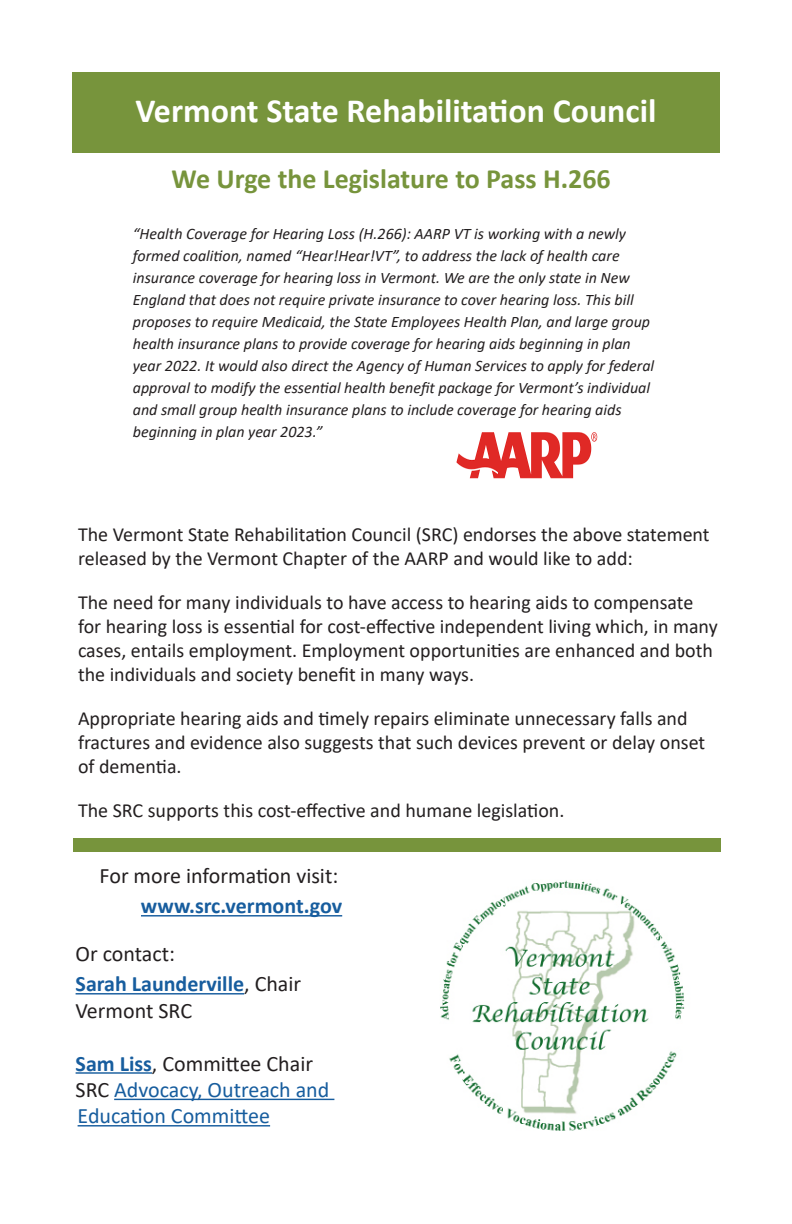
<style>
.page{position:relative;width:792px;height:1224px;background:#fff}
.page>*{position:absolute;margin:0;border:0;box-sizing:border-box;transform-origin:0 0}
.t1{font:700 34px "Calibri";color:#fff}
.t2{font:700 28px "Calibri";color:#77943c}
.t3{font:22px/26.4px "Calibri";color:#175d9e}
.t4{font:700 22px/30.4px "Calibri";color:#175d9e}
.t5{font:22px "Calibri";color:#231f20}
.t6{font:20px/24px "Calibri";color:#231f20}
.t7{font:italic 16px/22px "Calibri";color:#231f20}
.s1{font-weight:400;color:#231f20}
.s2{font-weight:700}
.s3{color:#231f20}
</style>
<div class="page">
<div style="left:72px;top:72px;width:648px;height:80px;background:#77943c"></div>
<hr style="left:141px;top:915px;width:201px;height:2px;background:#175d9e">
<img style="left:440px;top:880px;width:245px;height:251px">
<hr style="left:76px;top:993px;width:168px;height:2px;background:#175d9e">
<hr style="left:76px;top:1072px;width:76px;height:2px;background:#175d9e">
<hr style="left:114px;top:1099px;width:220px;height:1px;background:#175d9e">
<hr style="left:78px;top:1125px;width:192px;height:2px;background:#175d9e">
<img style="left:456px;top:432px;width:142px;height:47px">
<div style="left:73px;top:839px;width:648px;height:13px;background:#77943c"></div>
<h1 class="t1" style="left:136px;top:86px;width:522px">Vermont State Rehabilitation Council</h1>
<h2 class="t2" style="left:172px;top:159px;width:441px">We Urge the Legislature to Pass H.266</h2>
<p class="t7" style="left:133px;top:222px;width:523px">“Health Coverage for Hearing Loss (H.266): AARP VT is working with a newly formed coalition, named “Hear!Hear!VT”, to address the lack of health care insurance coverage for hearing loss in Vermont. We are the only state in New England that does not require private insurance to cover hearing loss. This bill proposes to require Medicaid, the State Employees Health Plan, and large group health insurance plans to provide coverage for hearing aids beginning in plan year 2022. It would also direct the Agency of Human Services to apply for federal approval to modify the essential health benefit package for Vermont’s individual and small group health insurance plans to include coverage for hearing aids beginning in plan year 2023.”</p>
<p class="t6" style="left:78px;top:521px;width:633px">The Vermont State Rehabilitation Council (SRC) endorses the above statement released by the Vermont Chapter of the AARP and would like to add:</p>
<p class="t6" style="left:78px;top:589px;width:641px">The need for many individuals to have access to hearing aids to compensate for hearing loss is essential for cost-effective independent living which, in many cases, entails employment. Employment opportunities are enhanced and both the individuals and society benefit in many ways.</p>
<p class="t6" style="left:78px;top:705px;width:629px">Appropriate hearing aids and timely repairs eliminate unnecessary falls and fractures and evidence also suggests that such devices prevent or delay onset of dementia.</p>
<p class="t6" style="left:78px;top:797px;width:488px">The SRC supports this cost-effective and humane legislation.</p>
<h3 class="t5" style="left:100px;top:860px;width:240px">For more information visit:</h3>
<h3 class="t4" style="left:141px;top:891px;width:203px">www.src.vermont.gov</h3>
<h3 class="t4" style="left:76px;top:938px;width:227px"><span class="s1">Or contact:<br></span>Sarah Launderville<span class="s1">, Chair</span></h3>
<h3 class="t5" style="left:76px;top:995px;width:118px">Vermont SRC</h3>
<h3 class="t3" style="left:76px;top:1049px;width:255px"><span class="s2">Sam Liss</span><span class="s3">, Committee Chair<br>SRC</span> Advocacy, Outreach and<br>Education Committee</h3>
</div>
